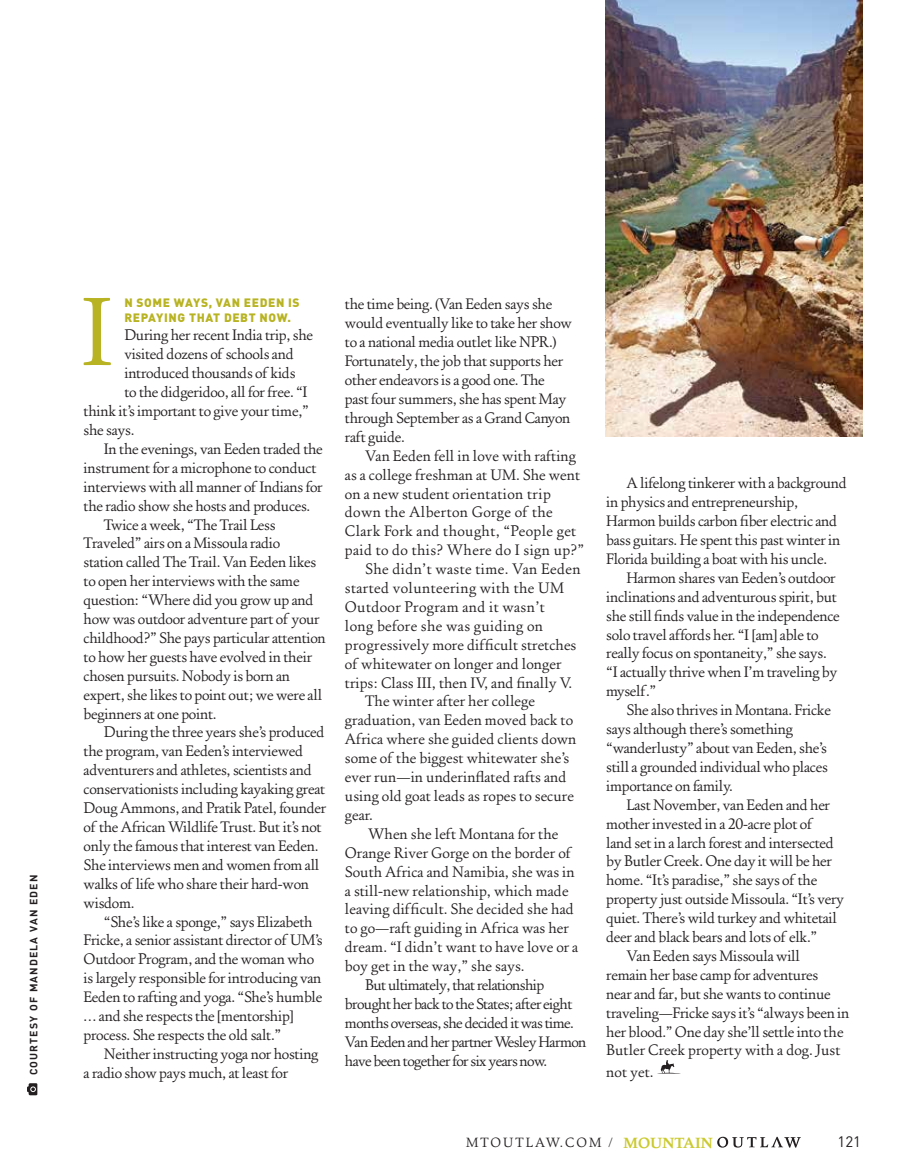
<style>
.page{position:relative;width:905px;height:1175px;background:#fff}
.page>*{position:absolute;margin:0;border:0;box-sizing:border-box;transform-origin:0 0}
.t1{font:15.75px/18.9px "Foundry Old Style";letter-spacing:-.02em;color:#231f20}
.t2{font:15.75px "Foundry Old Style";color:#231f20}
.t3{font:15.75px "Foundry Old Style";letter-spacing:.02em;color:#231f20}
.t4{font:15.75px "Foundry Old Style";letter-spacing:-.04em;color:#231f20}
.t5{font:15.75px "Foundry Old Style";letter-spacing:.01em;color:#231f20}
.t6{font:15px "DINOT";color:#231f20}
.t7{font:13.95px "Foundry Old Style";letter-spacing:.15em;color:#231f20}
.t8{font:900 12px/14.4px "DINOT";letter-spacing:.05em;color:#b8b322}
.t9{font:700 10.5px "DINOT";letter-spacing:.11em;color:#231f20}
.s1{font-weight:700;font-size:15.3px;color:#cac92d}
</style>
<div class="page">
<svg style="left:717px;top:1136px;width:83px;height:11px"></svg>
<svg style="left:657px;top:1060px;width:24px;height:14px"></svg>
<img style="left:605px;top:0;width:257px;height:436px">
<svg style="left:27px;top:1083px;width:10px;height:12px"></svg>
<svg style="left:84px;top:298px;width:27px;height:67px"></svg>
<p class="t9" style="left:26px;top:1075px;width:202px;rotate:-90deg">COURTESY OF MANDELA VAN EDEN</p>
<p class="t8" style="left:124px;top:295px;width:177px">N SOME WAYS, VAN EEDEN IS<br>REPAYING THAT DEBT NOW.</p>
<p class="t1" style="left:124px;top:326px;width:190px">During her recent India trip, she</p>
<p class="t1" style="left:124px;top:345px;width:171px">visited dozens of schools and</p>
<p class="t1" style="left:124px;top:364px;width:173px">introduced thousands of kids</p>
<p class="t1" style="left:124px;top:383px;width:185px">to the didgeridoo, all for free. “I</p>
<p class="t1" style="left:84px;top:402px;width:227px">think it’s important to give your time,”</p>
<p class="t1" style="left:84px;top:421px;width:52px">she says.</p>
<p class="t1" style="left:104px;top:440px;width:220px">In the evenings, van Eeden traded the</p>
<p class="t1" style="left:84px;top:459px;width:234px">instrument for a microphone to conduct</p>
<p class="t1" style="left:84px;top:478px;width:241px">interviews with all manner of Indians for</p>
<p class="t1" style="left:84px;top:496px;width:228px">the radio show she hosts and produces.</p>
<p class="t1" style="left:104px;top:515px;width:173px">Twice a week, “The Trail Less</p>
<p class="t1" style="left:84px;top:534px;width:198px">Traveled” airs on a Missoula radio</p>
<p class="t1" style="left:84px;top:553px;width:234px">station called The Trail. Van Eeden likes</p>
<p class="t1" style="left:84px;top:572px;width:217px">to open her interviews with the same</p>
<p class="t1" style="left:84px;top:591px;width:231px">question: “Where did you grow up and</p>
<p class="t1" style="left:84px;top:610px;width:238px">how was outdoor adventure part of your</p>
<p class="t1" style="left:84px;top:629px;width:244px">childhood?” She pays particular attention</p>
<p class="t1" style="left:84px;top:648px;width:230px">to how her guests have evolved in their</p>
<p class="t1" style="left:84px;top:667px;width:208px">chosen pursuits. Nobody is born an</p>
<p class="t1" style="left:84px;top:685px;width:240px">expert, she likes to point out; we were all</p>
<p class="t1" style="left:84px;top:704px;width:134px">beginners at one point.</p>
<p class="t1" style="left:104px;top:723px;width:222px">During the three years she’s produced</p>
<p class="t1" style="left:84px;top:742px;width:221px">the program, van Eeden’s interviewed</p>
<p class="t1" style="left:84px;top:761px;width:229px">adventurers and athletes, scientists and</p>
<p class="t1" style="left:84px;top:780px;width:243px">conservationists including kayaking great</p>
<p class="t1" style="left:84px;top:799px;width:244px">Doug Ammons, and Pratik Patel, founder</p>
<p class="t1" style="left:84px;top:818px;width:239px">of the African Wildlife Trust. But it’s not</p>
<p class="t1" style="left:84px;top:837px;width:236px">only the famous that interest van Eeden.</p>
<p class="t1" style="left:84px;top:856px;width:237px">She interviews men and women from all</p>
<p class="t1" style="left:84px;top:874px;width:227px">walks of life who share their hard-won</p>
<p class="t1" style="left:84px;top:893px;width:52px">wisdom.</p>
<p class="t1" style="left:104px;top:912px;width:210px">“She’s like a sponge,” says Elizabeth</p>
<p class="t1" style="left:84px;top:931px;width:241px">Fricke, a senior assistant director of UM’s</p>
<p class="t1" style="left:84px;top:950px;width:232px">Outdoor Program, and the woman who</p>
<p class="t1" style="left:84px;top:969px;width:239px">is largely responsible for introducing van</p>
<p class="t1" style="left:84px;top:988px;width:240px">Eeden to rafting and yoga. “She’s humble</p>
<p class="t1" style="left:84px;top:1007px;width:212px">… and she respects the [mentorship]</p>
<p class="t1" style="left:84px;top:1026px;width:199px">process. She respects the old salt.”</p>
<p class="t1" style="left:104px;top:1045px;width:216px">Neither instructing yoga nor hosting</p>
<p class="t1" style="left:84px;top:1063px;width:206px">a radio show pays much, at least for</p>
<p class="t1" style="left:345px;top:295px;width:229px">the time being. (Van Eeden says she would eventually like to take her show to a national media outlet like NPR.)<br>Fortunately, the job that supports her other endeavors is a good one. The past four summers, she has spent May through September as a Grand Canyon raft guide.</p>
<p class="t2" style="left:365px;top:447px;width:212px">Van Eeden fell in love with rafting</p>
<p class="t2" style="left:345px;top:466px;width:237px">as a college freshman at UM. She went</p>
<p class="t5" style="left:345px;top:485px;width:207px">on a new student orientation trip</p>
<p class="t3" style="left:345px;top:504px;width:209px">down the Alberton Gorge of the</p>
<p class="t3" style="left:345px;top:523px;width:233px">Clark Fork and thought, “People get</p>
<p class="t3" style="left:345px;top:542px;width:241px">paid to do this? Where do I sign up?”</p>
<p class="t3" style="left:365px;top:561px;width:217px">She didn’t waste time. Van Eeden</p>
<p class="t3" style="left:345px;top:580px;width:221px">started volunteering with the UM</p>
<p class="t3" style="left:345px;top:598px;width:201px">Outdoor Program and it wasn’t</p>
<p class="t3" style="left:345px;top:617px;width:200px">long before she was guiding on</p>
<p class="t2" style="left:345px;top:636px;width:233px">progressively more difficult stretches</p>
<p class="t2" style="left:345px;top:655px;width:218px">of whitewater on longer and longer</p>
<p class="t2" style="left:345px;top:674px;width:229px">trips: Class III, then IV, and finally V.</p>
<p class="t2" style="left:365px;top:693px;width:171px">The winter after her college</p>
<p class="t2" style="left:345px;top:712px;width:230px">graduation, van Eeden moved back to</p>
<p class="t2" style="left:345px;top:731px;width:233px">Africa where she guided clients down</p>
<p class="t2" style="left:345px;top:750px;width:226px">some of the biggest whitewater she’s</p>
<p class="t2" style="left:345px;top:769px;width:223px">ever run—in underinflated rafts and</p>
<p class="t2" style="left:345px;top:787px;width:230px">using old goat leads as ropes to secure</p>
<p class="t1" style="left:345px;top:806px;width:30px">gear.</p>
<p class="t2" style="left:368px;top:825px;width:192px">When she left Montana for the</p>
<p class="t2" style="left:345px;top:844px;width:228px">Orange River Gorge on the border of</p>
<p class="t2" style="left:345px;top:863px;width:231px">South Africa and Namibia, she was in</p>
<p class="t2" style="left:345px;top:882px;width:225px">a still-new relationship, which made</p>
<p class="t2" style="left:345px;top:901px;width:230px">leaving difficult. She decided she had</p>
<p class="t2" style="left:345px;top:920px;width:225px">to go—raft guiding in Africa was her</p>
<p class="t2" style="left:345px;top:939px;width:235px">dream. “I didn’t want to have love or a</p>
<p class="t2" style="left:345px;top:958px;width:181px">boy get in the way,” she says.</p>
<p class="t4" style="left:365px;top:976px;width:181px">But ultimately, that relationship</p>
<p class="t4" style="left:345px;top:995px;width:229px">brought her back to the States; after eight</p>
<p class="t4" style="left:345px;top:1014px;width:230px">months overseas, she decided it was time.</p>
<p class="t4" style="left:345px;top:1033px;width:243px">Van Eeden and her partner Wesley Harmon</p>
<p class="t4" style="left:345px;top:1052px;width:204px">have been together for six years now.</p>
<p class="t1" style="left:606px;top:474px;width:242px;text-indent:20px">A lifelong tinkerer with a background in physics and entrepreneurship, Harmon builds carbon fiber electric and bass guitars. He spent this past winter in Florida building a boat with his uncle.</p>
<p class="t1" style="left:606px;top:569px;width:235px;text-indent:20px">Harmon shares van Eeden’s outdoor inclinations and adventurous spirit, but she still finds value in the independence solo travel affords her. “I [am] able to really focus on spontaneity,” she says. “I actually thrive when I’m traveling by myself.”</p>
<p class="t1" style="left:606px;top:701px;width:226px;text-indent:20px">She also thrives in Montana. Fricke says although there’s something “wanderlusty” about van Eeden, she’s still a grounded individual who places importance on family.</p>
<p class="t1" style="left:626px;top:795px;width:205px">Last November, van Eeden and her</p>
<p class="t1" style="left:606px;top:814px;width:208px">mother invested in a 20-acre plot of</p>
<p class="t1" style="left:606px;top:833px;width:229px">land set in a larch forest and intersected</p>
<p class="t1" style="left:606px;top:852px;width:227px">by Butler Creek. One day it will be her</p>
<p class="t1" style="left:606px;top:871px;width:212px">home. “It’s paradise,” she says of the</p>
<p class="t1" style="left:606px;top:890px;width:239px">property just outside Missoula. “It’s very</p>
<p class="t1" style="left:606px;top:909px;width:232px">quiet. There’s wild turkey and whitetail</p>
<p class="t1" style="left:606px;top:928px;width:212px">deer and black bears and lots of elk.”</p>
<p class="t1" style="left:626px;top:947px;width:175px">Van Eeden says Missoula will</p>
<p class="t1" style="left:606px;top:966px;width:214px">remain her base camp for adventures</p>
<p class="t1" style="left:606px;top:984px;width:226px">near and far, but she wants to continue</p>
<p class="t1" style="left:606px;top:1003px;width:245px">traveling—Fricke says it’s “always been in</p>
<p class="t1" style="left:606px;top:1022px;width:239px">her blood.” One day she’ll settle into the</p>
<p class="t2" style="left:606px;top:1042px;width:236px">Butler Creek property with a dog. Just</p>
<p class="t1" style="left:606px;top:1062px;width:49px">not yet.</p>
<p class="t7" style="left:466px;top:1135px;width:248px">MTOUTLAW.COM / <span class="s1">MOUNTAIN</span></p>
<p class="t6" style="left:837px;top:1131px;width:25px">121</p>
</div>
